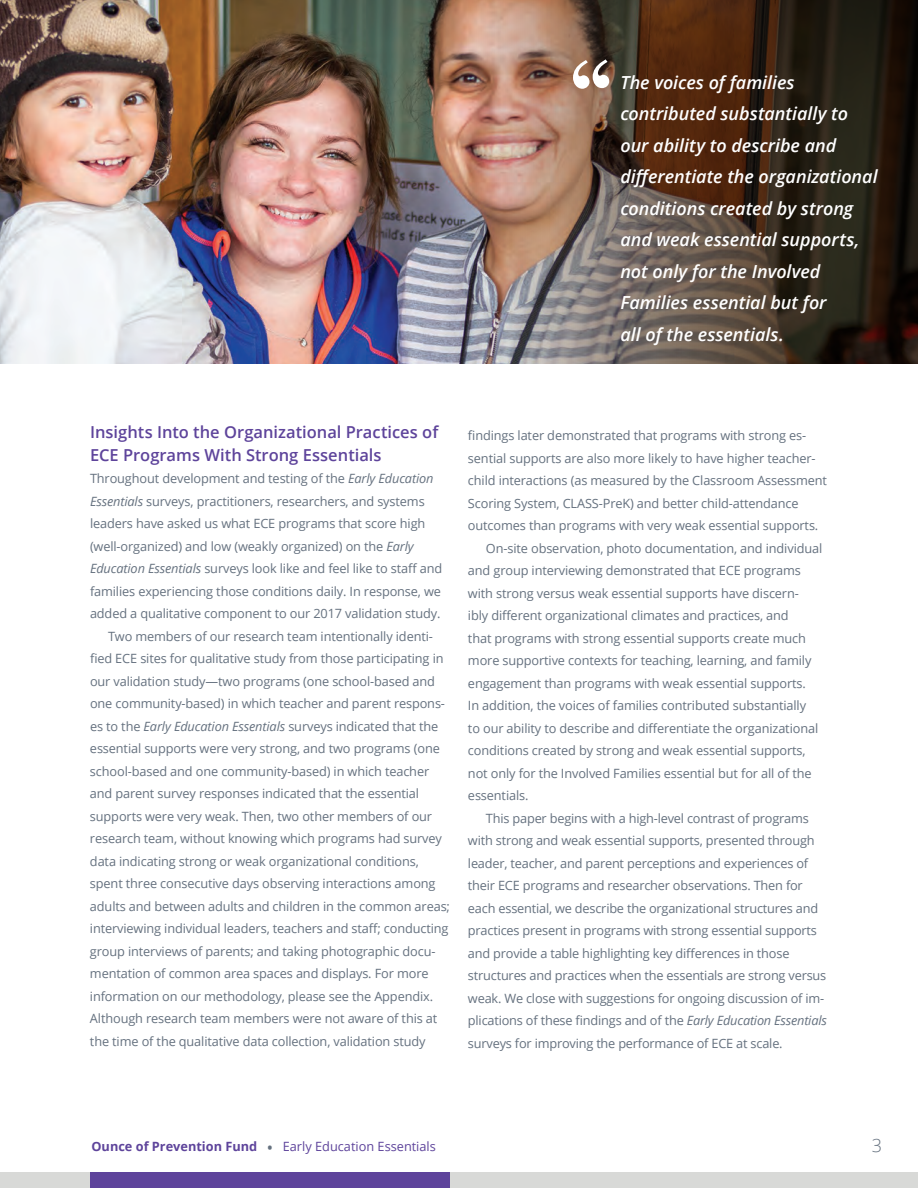
<style>
.page{position:relative;width:918px;height:1188px;background:#fff}
.page>*{position:absolute;margin:0;border:0;box-sizing:border-box;transform-origin:0 0}
.Ounce_Pullout{font:italic 600 18px/31.5px "Open Sans";color:#fff}
.t1{font:300 18px "Open Sans";color:#65717f}
.B_Head-Open_Sans{font:600 16.5px/22.5px "Open Sans";color:#5e449b}
.Body_text_2-Open_San{font:12.75px/22.5px "Open Sans";letter-spacing:-.01em;color:#65717f}
.Body_Text_1-Open_San{font:12.75px/22.5px "Open Sans";letter-spacing:-.01em;color:#65717f}
.t2{font:12.75px "Open Sans";color:#5e449b}
.s1{font-style:italic}
.s2{font-weight:700}
.s3{font-weight:600;font-size:15px;color:#65717f}
</style>
<div class="page">
<div style="left:0;top:1173px;width:918px;height:15px;background:#d8d9d7"></div>
<div style="left:90px;top:1173px;width:360px;height:15px;background:#5e449b"></div>
<img style="left:0;top:0;width:468px;height:364px">
<img style="left:468px;top:0;width:450px;height:364px">
<svg style="left:573px;top:59px;width:36px;height:30px"></svg>
<p class="Ounce_Pullout" style="left:620px;top:66px;width:259px">The voices of families contributed substantially to our ability to describe and differentiate the organizational conditions created by strong and weak essential supports, not only for the Involved<br>Families essential but for<br>all of the essentials.</p>
<p class="B_Head-Open_Sans" style="left:90px;top:421px;width:350px">Insights Into the Organizational Practices of<br>ECE Programs With Strong Essentials</p>
<p class="Body_Text_1-Open_San" style="left:90px;top:467px;width:354px">Throughout development and testing of the <span class="s1">Early Education Essentials</span> surveys, practitioners, researchers, and systems leaders have asked us what ECE programs that score high (well-organized) and low (weakly organized) on the <span class="s1">Early Education Essentials</span> surveys look like and feel like to staff and families experiencing those conditions daily. In response, we added a qualitative component to our 2017 validation study.</p>
<p class="Body_text_2-Open_San" style="left:90px;top:625px;width:362px;text-indent:18px">Two members of our research team intentionally identi&shy;fied ECE sites for qualitative study from those participating in our validation study—two programs (one school-based and one community-based) in which teacher and parent respons&shy;es to the <span class="s1">Early Education Essentials</span> surveys indicated that the essential supports were very strong, and two programs (one school-based and one community-based) in which teacher and parent survey responses indicated that the essential supports were very weak. Then, two other members of our research team, without knowing which programs had survey data indicating strong or weak organizational conditions, spent three consecutive days observing interactions among adults and between adults and children in the common areas; interviewing individual leaders, teachers and staff; conducting group interviews of parents; and taking photographic docu&shy;mentation of common area spaces and displays. For more information on our methodology, please see the Appendix.<br>Although research team members were not aware of this at the time of the qualitative data collection, validation study</p>
<p class="Body_text_2-Open_San" style="left:468px;top:424px;width:361px">findings later demonstrated that programs with strong es&shy;sential supports are also more likely to have higher teacher&shy;child interactions (as measured by the Classroom Assessment Scoring System, CLASS-PreK) and better child-attendance outcomes than programs with very weak essential supports.</p>
<p class="Body_text_2-Open_San" style="left:468px;top:536px;width:356px;text-indent:18px">On-site observation, photo documentation, and individual and group interviewing demonstrated that ECE programs with strong versus weak essential supports have discern-<br>ibly different organizational climates and practices, and<br>that programs with strong essential supports create much more supportive contexts for teaching, learning, and family engagement than programs with weak essential supports.<br>In addition, the voices of families contributed substantially<br>to our ability to describe and differentiate the organizational conditions created by strong and weak essential supports, not only for the Involved Families essential but for all of the essentials.</p>
<p class="Body_text_2-Open_San" style="left:468px;top:806px;width:360px;text-indent:18px">This paper begins with a high-level contrast of programs with strong and weak essential supports, presented through leader, teacher, and parent perceptions and experiences of their ECE programs and researcher observations. Then for each essential, we describe the organizational structures and practices present in programs with strong essential supports and provide a table highlighting key differences in those structures and practices when the essentials are strong versus weak. We close with suggestions for ongoing discussion of im&shy;plications of these findings and of the <span class="s1">Early Education Essentials </span>surveys for improving the performance of ECE at scale.</p>
<p class="t2" style="left:92px;top:1138px;width:346px"><span class="s2">Ounce of Prevention Fund</span> <span class="s3">•</span> Early Education Essentials</p>
<h1 class="t1" style="left:872px;top:1133px;width:12px">3</h1>
</div>
